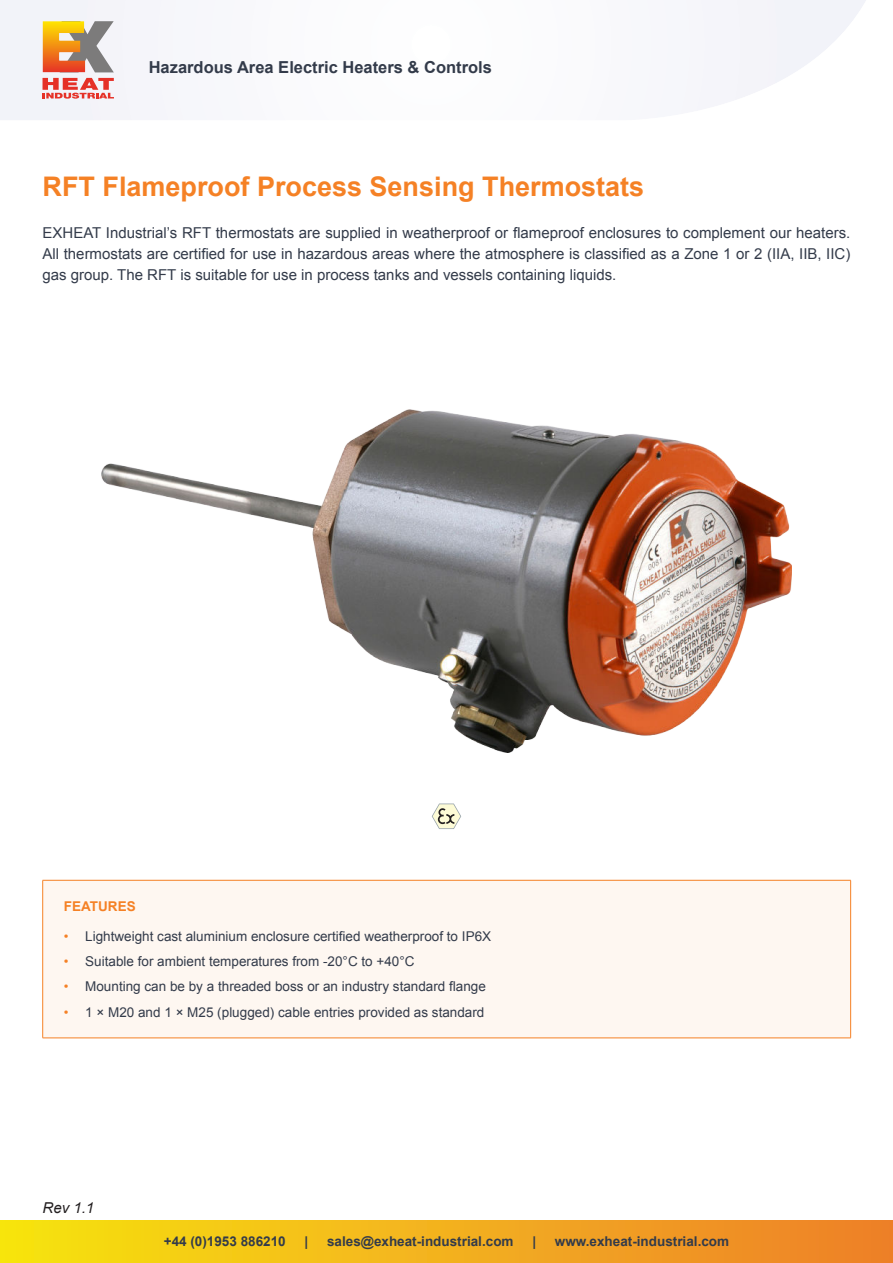
<style>
.page{position:relative;width:893px;height:1263px;background:#fff}
.page>*{position:absolute;margin:0;border:0;box-sizing:border-box;transform-origin:0 0}
.t1{font:700 27px "Arial";color:#f58125}
.t2{font:700 16.5px "Arial";color:#333b4a}
.t3{font:15px/21px "Arial";color:#333b4a;text-align:justify}
.t4{font:italic 15px "Arial";color:#231f20}
.t5{font:13.5px "Arial";color:#333b4a}
.t6{font:700 13.5px "Arial";color:#333b4a}
.t7{font:700 13.5px "Arial";color:#f58125}
.s1{color:#f58125}
</style>
<div class="page">
<svg style="left:0;top:0;width:866px;height:120px"></svg>
<div style="left:0;top:1220px;width:893px;height:43px;background:linear-gradient(to right,#f7e40f,#ee7f2a)"></div>
<svg style="left:43px;top:78px;width:71px;height:21px"></svg>
<svg style="left:43px;top:21px;width:71px;height:51px"></svg>
<img style="left:101px;top:409px;width:690px;height:343px">
<svg style="left:432px;top:803px;width:29px;height:26px"></svg>
<div style="left:43px;top:880px;width:808px;height:158px;background:#fef7f1"></div>
<hr style="left:43px;top:880px;width:808px;height:1px;background:#f58125">
<hr style="left:42px;top:880px;width:1px;height:158px;background:#f58125">
<hr style="left:850px;top:880px;width:1px;height:158px;background:#f58125">
<hr style="left:43px;top:1038px;width:808px;height:1px;background:#f58125">
<p class="t2" style="left:149px;top:61px;width:345px">Hazardous Area Electric Heaters &amp; Controls</p>
<h1 class="t1" style="left:43px;top:176px;width:603px">RFT Flameproof Process Sensing Thermostats</h1>
<p class="t3" style="left:43px;top:222px;width:809px">EXHEAT Industrial’s RFT thermostats are supplied in weatherproof or flameproof enclosures to complement our heaters.<br>All thermostats are certified for use in hazardous areas where the atmosphere is classified as a Zone 1 or 2 (IIA, IIB, IIC) gas group. The RFT is suitable for use in process tanks and vessels containing liquids.</p>
<p class="t7" style="left:64px;top:901px;width:73px">FEATURES</p>
<p class="t5" style="left:64px;top:927px;width:429px"><span class="s1">•</span> Lightweight cast aluminium enclosure certified weatherproof to IP6X</p>
<p class="t5" style="left:64px;top:952px;width:352px"><span class="s1">•</span> Suitable for ambient temperatures from -20°C to +40°C</p>
<p class="t5" style="left:64px;top:977px;width:423px"><span class="s1">•</span> Mounting can be by a threaded boss or an industry standard flange</p>
<p class="t5" style="left:64px;top:1002px;width:422px"><span class="s1">•</span> 1 × M20 and 1 × M25 (plugged) cable entries provided as standard</p>
<p class="t4" style="left:43px;top:1199px;width:53px">Rev 1.1</p>
<p class="t6" style="left:164px;top:1236px;width:123px">+44 (0)1953 886210</p>
<p class="t6" style="left:305px;top:1236px;width:5px">|</p>
<p class="t6" style="left:327px;top:1236px;width:188px">sales@exheat-industrial.com</p>
<p class="t6" style="left:532px;top:1236px;width:5px">|</p>
<p class="t6" style="left:555px;top:1236px;width:176px">www.exheat-industrial.com</p>
</div>
